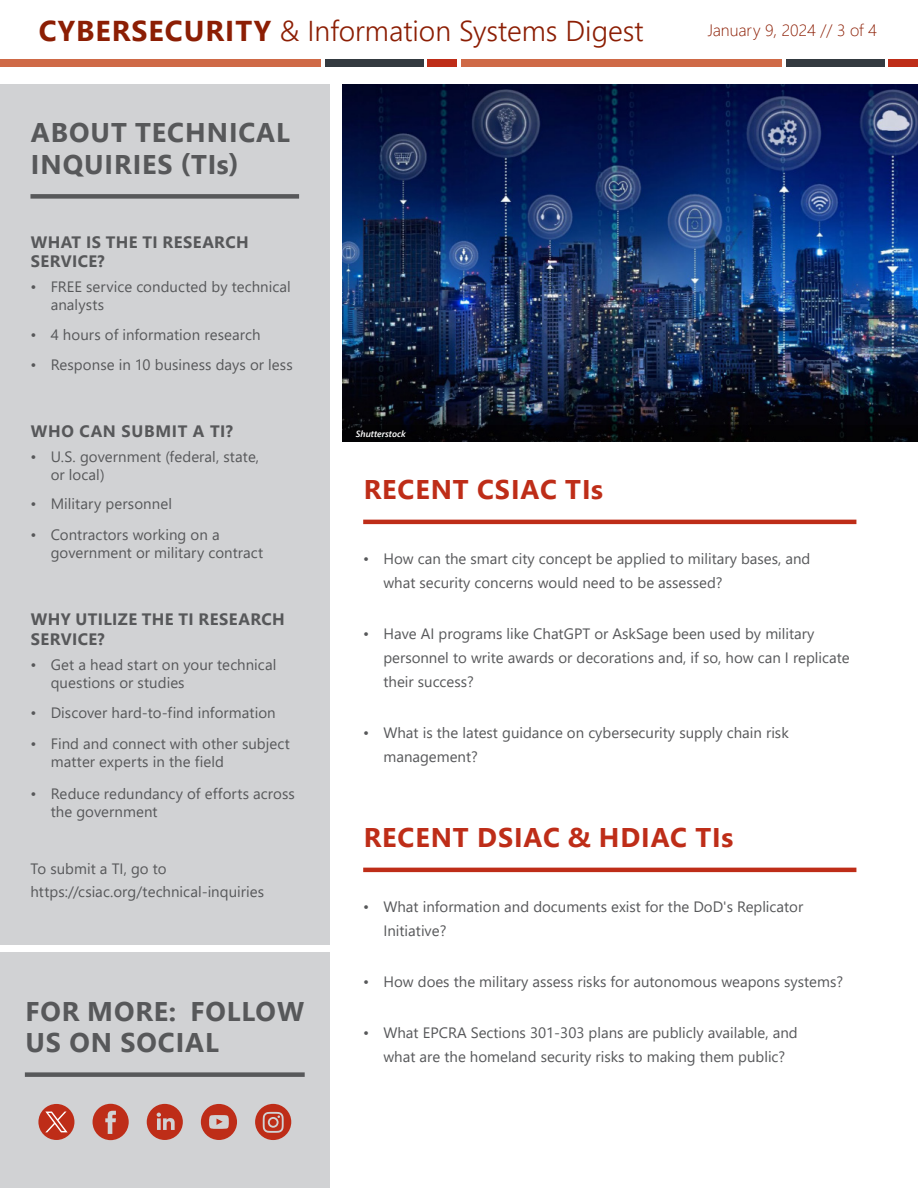
<style>
.page{position:relative;width:918px;height:1188px;background:#fff}
.page>*{position:absolute;margin:0;border:0;box-sizing:border-box;transform-origin:0 0}
.t1{font:300 28.65px "Segoe UI";color:#8c1e04}
.Heading_1_-_Green{font:700 27px "Segoe UI";letter-spacing:.035em;color:#be2d18}
.Heading_1_-_Blue{font:700 27px/31.5px "Segoe UI";letter-spacing:.035em;color:#57585a}
.Heading_1_-_Gray{font:700 27px/31.5px "Segoe UI";letter-spacing:.035em;color:#57585a}
.t2{font:700 16.5px/19.8px "Segoe UI";letter-spacing:.025em;color:#57585a}
.t3{font:300 16.5px "Segoe UI";color:#8c1e04}
.Paragraph_Style_2{font:15px/24px "Segoe UI";color:#57585a}
.Image_Source{font:italic 600 9px "Segoe UI";color:#fff}
.s1{font-weight:700}
</style>
<div class="page">
<div style="left:0;top:59px;width:320px;height:7px;background:#cf6a47"></div>
<div style="left:325px;top:59px;width:99px;height:7px;background:#343a40"></div>
<div style="left:428px;top:59px;width:29px;height:7px;background:#be2d18"></div>
<div style="left:461px;top:59px;width:321px;height:7px;background:#cf6a47"></div>
<div style="left:786px;top:59px;width:99px;height:7px;background:#343a40"></div>
<div style="left:889px;top:59px;width:29px;height:7px;background:#be2d18"></div>
<div style="left:0;top:953px;width:330px;height:235px;background:#d1d2d4"></div>
<div style="left:0;top:85px;width:330px;height:860px;background:#d1d2d4"></div>
<img style="left:342px;top:85px;width:576px;height:340px">
<div style="left:342px;top:425px;width:576px;height:17px;background:#030204"></div>
<div style="left:25px;top:1072px;width:280px;height:5px;background:#57585a"></div>
<hr style="left:363px;top:520px;width:493px;height:4px;background:#be2d18">
<hr style="left:363px;top:868px;width:493px;height:4px;background:#be2d18">
<div style="left:30px;top:194px;width:269px;height:5px;background:#57585a"></div>
<svg style="left:93px;top:1104px;width:36px;height:36px"></svg>
<svg style="left:147px;top:1104px;width:36px;height:36px"></svg>
<div style="left:38px;top:1104px;width:36px;height:36px;background:#be2d18;border-radius:50%"></div>
<svg style="left:45px;top:1112px;width:23px;height:20px"></svg>
<svg style="left:201px;top:1104px;width:36px;height:36px"></svg>
<svg style="left:255px;top:1104px;width:36px;height:36px"></svg>
<h1 class="t1" style="left:39px;top:4px;width:606px"><span class="s1">CYBERSECURITY</span> &amp; Information Systems Digest</h1>
<p class="t3" style="left:708px;top:15px;width:171px">January 9, 2024 // 3 of 4</p>
<p class="Heading_1_-_Blue" style="left:31px;top:115px;width:261px">ABOUT TECHNICAL<br>INQUIRIES (TIs)</p>
<p class="t2" style="left:31px;top:231px;width:220px">WHAT IS THE TI RESEARCH<br>SERVICE?</p>
<p class="Paragraph_Style_2" style="left:51px;top:277px;width:242px;line-height:18px;text-indent:-20px">• FREE service conducted by technical analysts</p>
<p class="Paragraph_Style_2" style="left:30px;top:322px;width:232px">• 4 hours of information research</p>
<p class="Paragraph_Style_2" style="left:30px;top:352px;width:264px">• Response in 10 business days or less</p>
<p class="t2" style="left:31px;top:420px;width:204px">WHO CAN SUBMIT A TI?</p>
<p class="Paragraph_Style_2" style="left:51px;top:446px;width:210px;line-height:18px;text-indent:-20px">• U.S. government (federal, state, or local)</p>
<p class="Paragraph_Style_2" style="left:30px;top:490px;width:143px">• Military personnel</p>
<p class="Paragraph_Style_2" style="left:51px;top:524px;width:214px;line-height:18px;text-indent:-20px">• Contractors working on a government or military contract</p>
<p class="t2" style="left:31px;top:608px;width:256px">WHY UTILIZE THE TI RESEARCH<br>SERVICE?</p>
<p class="Paragraph_Style_2" style="left:51px;top:654px;width:227px;line-height:18px;text-indent:-20px">• Get a head start on your technical questions or studies</p>
<p class="Paragraph_Style_2" style="left:30px;top:699px;width:247px">• Discover hard-to-find information</p>
<p class="Paragraph_Style_2" style="left:51px;top:733px;width:241px;line-height:18px;text-indent:-20px">• Find and connect with other subject matter experts in the field</p>
<p class="Paragraph_Style_2" style="left:51px;top:783px;width:246px;line-height:18px;text-indent:-20px">• Reduce redundancy of efforts across the government</p>
<p class="Paragraph_Style_2" style="left:30px;top:855px;width:138px">To submit a TI, go to</p>
<p class="Paragraph_Style_2" style="left:30px;top:878px;width:235px">https://csiac.org/technical-inquiries</p>
<p class="Heading_1_-_Gray" style="left:25px;top:993px;width:280px">FOR MORE: FOLLOW<br>US ON SOCIAL</p>
<p class="Image_Source" style="left:356px;top:425px;width:52px">Shutterstock</p>
<p class="Heading_1_-_Green" style="left:364px;top:464px;width:241px">RECENT CSIAC TIs</p>
<p class="Paragraph_Style_2" style="left:383px;top:545px;width:428px;text-indent:-20px">• How can the smart city concept be applied to military bases, and what security concerns would need to be assessed?</p>
<p class="Paragraph_Style_2" style="left:383px;top:620px;width:468px;text-indent:-20px">• Have AI programs like ChatGPT or AskSage been used by military personnel to write awards or decorations and, if so, how can I replicate their success?</p>
<p class="Paragraph_Style_2" style="left:383px;top:719px;width:407px;text-indent:-20px">• What is the latest guidance on cybersecurity supply chain risk management?</p>
<p class="Heading_1_-_Green" style="left:364px;top:812px;width:371px">RECENT DSIAC &amp; HDIAC TIs</p>
<p class="Paragraph_Style_2" style="left:383px;top:893px;width:421px;text-indent:-20px">• What information and documents exist for the DoD's Replicator<br>Initiative?</p>
<p class="Paragraph_Style_2" style="left:363px;top:968px;width:481px">• How does the military assess risks for autonomous weapons systems?</p>
<p class="Paragraph_Style_2" style="left:363px;top:1019px;width:436px;text-align:center">• What EPCRA Sections 301-303 plans are publicly available, and what are the homeland security risks to making them public?</p>
</div>
